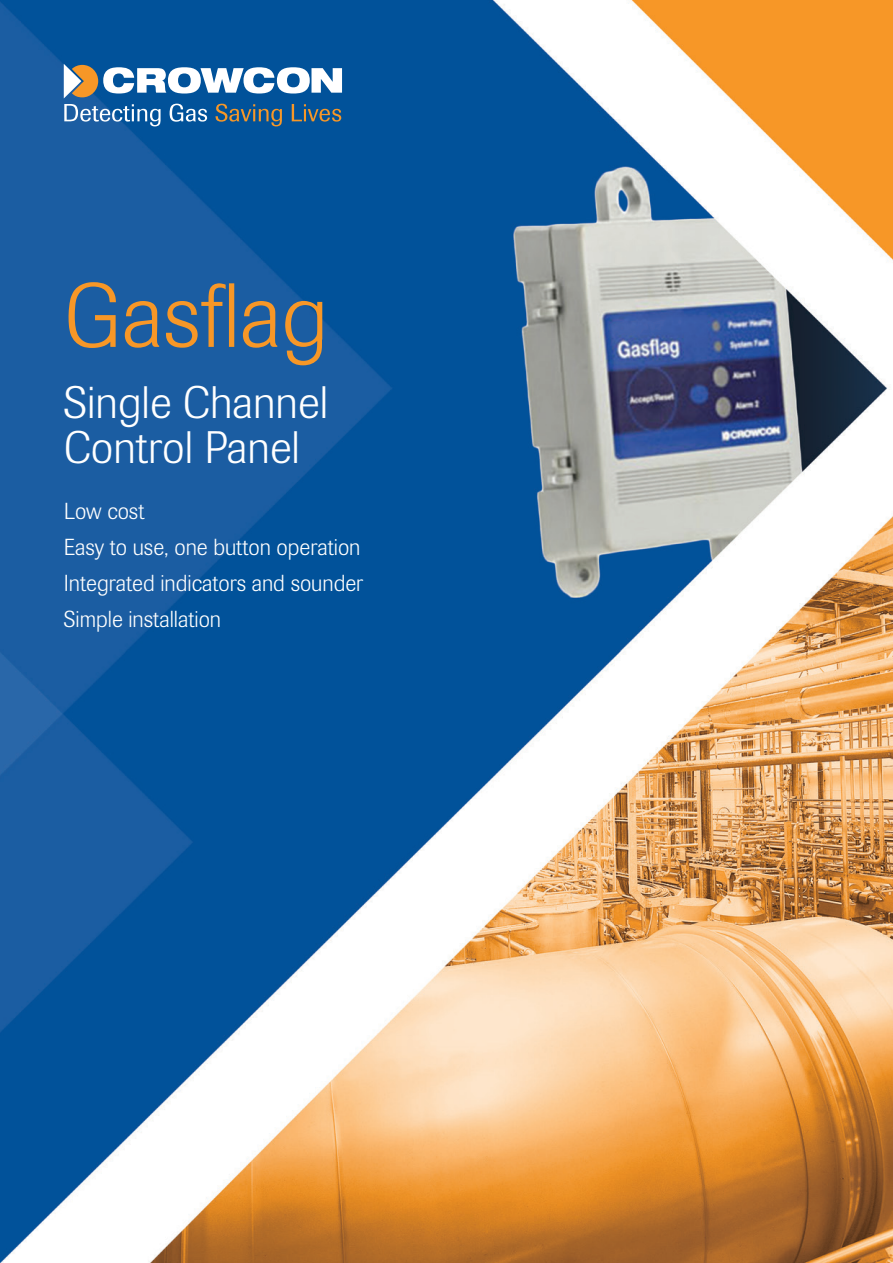
<style>
.page{position:relative;width:893px;height:1263px;background:#fff}
.page>*{position:absolute;margin:0;border:0;box-sizing:border-box;transform-origin:0 0}
.Main_Title_-_Orange{font:300 90px "Imago";color:#f79727}
.Sub_Title_-_White{font:300 45px/45px "Imago";color:#fff}
.Header_-_White{font:300 22.95px "Imago";color:#fff}
</style>
<div class="page">
<img style="left:0;top:0;width:893px;height:1263px">
<svg style="left:64px;top:64px;width:278px;height:34px"></svg>
<svg style="left:64px;top:104px;width:97px;height:22px;background:#4b81b6"></svg>
<svg style="left:170px;top:104px;width:37px;height:18px"></svg>
<svg style="left:216px;top:104px;width:66px;height:22px"></svg>
<svg style="left:292px;top:104px;width:49px;height:18px"></svg>
<p class="Main_Title_-_Orange" style="left:64px;top:265px;width:266px">Gasflag</p>
<p class="Sub_Title_-_White" style="left:64px;top:381px;width:266px">Single Channel<br>Control Panel</p>
<p class="Header_-_White" style="left:64px;top:498px;width:82px">Low cost</p>
<p class="Header_-_White" style="left:64px;top:534px;width:298px">Easy to use, one button operation</p>
<p class="Header_-_White" style="left:64px;top:570px;width:301px">Integrated indicators and sounder</p>
<p class="Header_-_White" style="left:64px;top:606px;width:159px">Simple installation</p>
</div>
